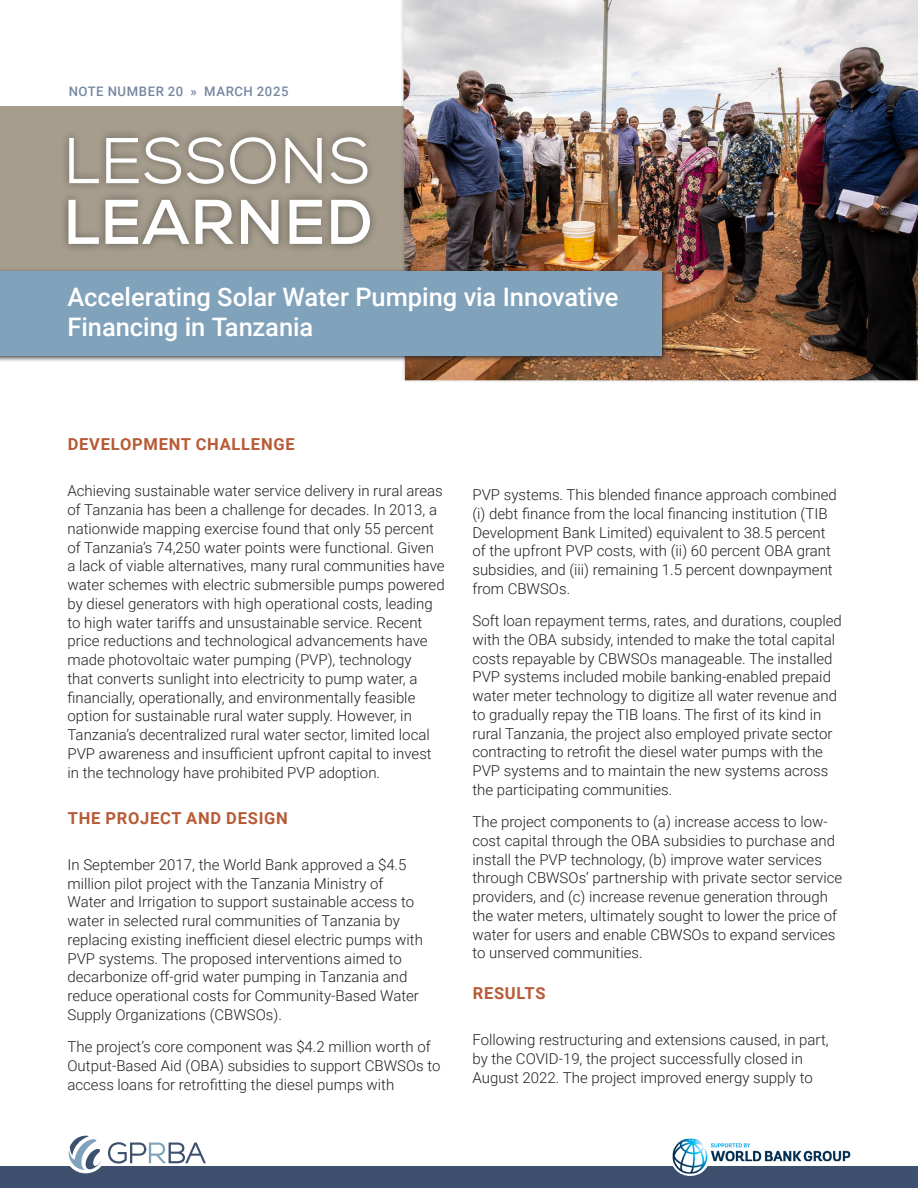
<style>
.page{position:relative;width:918px;height:1188px;background:#fff}
.page>*{position:absolute;margin:0;border:0;box-sizing:border-box;transform-origin:0 0}
.t1{font:64.5px "Nexa";color:#fff}
.t2{font:700 63px "Nexa";color:#fff}
.Headline{font:500 25.5px/30px "Roboto";color:#fff}
.t3{font:700 16.5px "Roboto";letter-spacing:.045em;color:#b75a35}
.Body{font:300 15px/18.8px "Roboto";color:#231f20}
.t4{font:500 13.2px "Roboto";letter-spacing:.045em;color:#7887a1}
</style>
<div class="page">
<div style="left:0;top:1167px;width:918px;height:21px;background:#3d516f"></div>
<div style="left:0;top:106px;width:918px;height:208px;background:#a69d8d"></div>
<img style="left:403px;top:0;width:515px;height:380px">
<div style="left:0;top:268px;width:668px;height:95px;background:#231f20;opacity:.85"></div>
<div style="left:0;top:271px;width:662px;height:85px;background:#81a2bb"></div>
<div style="left:59px;top:128px;width:320px;height:125px;background:#231f20;opacity:.5"></div>
<svg style="left:670px;top:1138px;width:29px;height:38px"></svg>
<img style="left:672px;top:1139px;width:178px;height:35px">
<div style="left:65px;top:1132px;width:41px;height:41px;background:#fff;border-radius:50%"></div>
<svg style="left:108px;top:1142px;width:98px;height:22px"></svg>
<svg style="left:69px;top:1136px;width:33px;height:34px"></svg>
<p class="t4" style="left:69px;top:82px;width:221px">NOTE NUMBER 20 » MARCH 2025</p>
<p class="t1" style="left:63px;top:120px;width:309px">LESSONS</p>
<p class="t2" style="left:63px;top:182px;width:311px">LEARNED</p>
<p class="Headline" style="left:68px;top:281px;width:553px">Accelerating Solar Water Pumping via Innovative<br>Financing in Tanzania</p>
<p class="t3" style="left:68px;top:433px;width:228px">DEVELOPMENT CHALLENGE</p>
<p class="Body" style="left:68px;top:481px;width:379px">Achieving sustainable water service delivery in rural areas of Tanzania has been a challenge for decades. In 2013, a nationwide mapping exercise found that only 55 percent of Tanzania’s 74,250 water points were functional. Given a lack of viable alternatives, many rural communities have water schemes with electric submersible pumps powered by diesel generators with high operational costs, leading to high water tariffs and unsustainable service. Recent price reductions and technological advancements have made photovoltaic water pumping (PVP), technology<br>that converts sunlight into electricity to pump water, a financially, operationally, and environmentally feasible option for sustainable rural water supply. However, in Tanzania’s decentralized rural water sector, limited local PVP awareness and insufficient upfront capital to invest in the technology have prohibited PVP adoption.</p>
<p class="t3" style="left:68px;top:806px;width:222px">THE PROJECT AND DESIGN</p>
<p class="Body" style="left:68px;top:855px;width:357px">In September 2017, the World Bank approved a $4.5 million pilot project with the Tanzania Ministry of Water and Irrigation to support sustainable access to water in selected rural communities of Tanzania by replacing existing inefficient diesel electric pumps with PVP systems. The proposed interventions aimed to decarbonize off-grid water pumping in Tanzania and reduce operational costs for Community-Based Water Supply Organizations (CBWSOs).</p>
<p class="Body" style="left:68px;top:1037px;width:375px">The project’s core component was $4.2 million worth of<br>Output-Based Aid (OBA) subsidies to support CBWSOs to access loans for retrofitting the diesel pumps with</p>
<p class="Body" style="left:472px;top:485px;width:366px">PVP systems. This blended finance approach combined (i) debt finance from the local financing institution (TIB Development Bank Limited) equivalent to 38.5 percent of the upfront PVP costs, with (ii) 60 percent OBA grant subsidies, and (iii) remaining 1.5 percent downpayment from CBWSOs.</p>
<p class="Body" style="left:472px;top:611px;width:371px">Soft loan repayment terms, rates, and durations, coupled with the OBA subsidy, intended to make the total capital costs repayable by CBWSOs manageable. The installed PVP systems included mobile banking-enabled prepaid water meter technology to digitize all water revenue and to gradually repay the TIB loans. The first of its kind in rural Tanzania, the project also employed private sector contracting to retrofit the diesel water pumps with the PVP systems and to maintain the new systems across the participating communities.</p>
<p class="Body" style="left:472px;top:812px;width:371px">The project components to (a) increase access to low&shy;cost capital through the OBA subsidies to purchase and install the PVP technology, (b) improve water services through CBWSOs’ partnership with private sector service providers, and (c) increase revenue generation through the water meters, ultimately sought to lower the price of water for users and enable CBWSOs to expand services to unserved communities.</p>
<p class="t3" style="left:473px;top:982px;width:74px">RESULTS</p>
<p class="Body" style="left:472px;top:1030px;width:358px">Following restructuring and extensions caused, in part, by the COVID-19, the project successfully closed in<br>August 2022. The project improved energy supply to</p>
</div>
